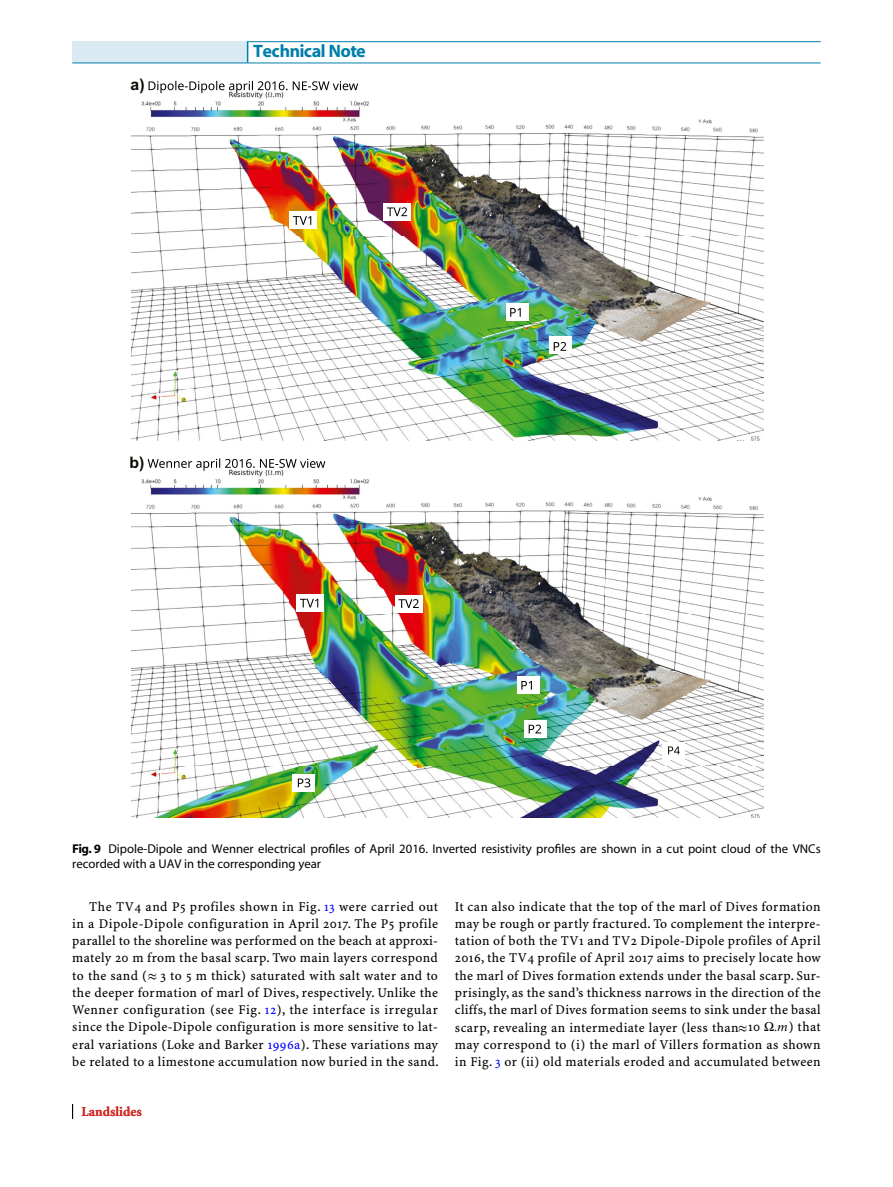
<style>
.page{position:relative;width:893px;height:1187px;background:#fff}
.page>*{position:absolute;margin:0;border:0;box-sizing:border-box;transform-origin:0 0}
.t1{font:700 18px "S Myriad";color:#007faa}
.t2{font:15.75px "Arial Bold MT2";color:#0b0904}
.t3{font:13.5px/17.2px "S Minion Plus";letter-spacing:.025em;color:#000;text-align:justify}
.t4{font:13.5px "S Minion Plus Bold 3";color:#d12d28}
.t5{font:12.75px/15px "S Myriad";color:#000}
.s1{font-weight:700}
.s2{color:#00f}
.s3{font-family:"STIX Math Regular 28"}
.s4{font-family:"STIX Math Regular 29"}
.s5{font-family:"STIX Math Regular 30"}
.s6{font-family:"Minion Pro Regular 21"}
.s7{font-family:"Minion Pro It 19"}
</style>
<div class="page">
<div style="left:72px;top:42px;width:176px;height:21px;background:#daeaf3"></div>
<svg style="left:247px;top:42px;width:1px;height:21px"></svg>
<hr style="left:72px;top:63px;width:176px;height:1px;background:#007faa">
<hr style="left:247px;top:41px;width:574px;height:1px;background:#007faa">
<hr style="left:248px;top:63px;width:573px;height:1px;background:#007faa">
<svg style="left:72px;top:1104px;width:1px;height:14px"></svg>
<img style="left:131px;top:84px;width:632px;height:356px">
<div style="left:290px;top:211px;width:27px;height:18px;background:#fff"></div>
<svg style="left:293px;top:216px;width:18px;height:9px"></svg>
<img style="left:131px;top:461px;width:632px;height:356px">
<svg style="left:149px;top:81px;width:209px;height:12px"></svg>
<svg style="left:148px;top:458px;width:177px;height:12px"></svg>
<div style="left:506px;top:303px;width:22px;height:18px;background:#fff"></div>
<svg style="left:510px;top:308px;width:11px;height:9px"></svg>
<div style="left:549px;top:336px;width:23px;height:18px;background:#fff"></div>
<svg style="left:554px;top:342px;width:12px;height:9px"></svg>
<div style="left:517px;top:676px;width:23px;height:18px;background:#fff"></div>
<svg style="left:521px;top:681px;width:11px;height:8px"></svg>
<div style="left:297px;top:594px;width:27px;height:18px;background:#fff"></div>
<svg style="left:300px;top:598px;width:18px;height:9px"></svg>
<div style="left:395px;top:595px;width:27px;height:18px;background:#fff"></div>
<svg style="left:398px;top:599px;width:21px;height:9px"></svg>
<div style="left:524px;top:719px;width:23px;height:18px;background:#fff"></div>
<svg style="left:529px;top:724px;width:12px;height:9px"></svg>
<div style="left:292px;top:774px;width:23px;height:18px;background:#fff"></div>
<svg style="left:298px;top:778px;width:12px;height:9px"></svg>
<div style="left:662px;top:742px;width:23px;height:18px;background:#fff"></div>
<svg style="left:668px;top:746px;width:12px;height:8px"></svg>
<div style="left:384px;top:203px;width:27px;height:18px;background:#fff"></div>
<svg style="left:387px;top:207px;width:20px;height:9px"></svg>
<p class="t2" style="left:131px;top:73px;width:16px">a)</p>
<h1 class="t1" style="left:254px;top:42px;width:113px">Technical Note</h1>
<p class="t2" style="left:130px;top:451px;width:16px">b)</p>
<p class="t5" style="left:72px;top:841px;width:750px"><span class="s1">Fig. 9</span> Dipole-Dipole and Wenner electrical profiles of April 2016. Inverted resistivity profiles are shown in a cut point cloud of the VNCs recorded with a UAV in the corresponding year</p>
<p class="t3" style="left:72px;top:897px;width:368px;text-indent:17px">The TV4 and P5 profiles shown in Fig. <span class="s2">13</span> were carried out in a Dipole-Dipole configuration in April 2017. The P5 profile parallel to the shoreline was performed on the beach at approxi&shy;mately 20 m from the basal scarp. Two main layers correspond to the sand (<span class="s3">≈</span> 3 to 5 m thick) saturated with salt water and to the deeper formation of marl of Dives, respectively. Unlike the Wenner configuration (see Fig. <span class="s2">12</span>), the interface is irregular since the Dipole-Dipole configuration is more sensitive to lat&shy;eral variations (Loke and Barker <span class="s2">1996a</span>). These variations may be related to a limestone accumulation now buried in the sand.</p>
<p class="t3" style="left:455px;top:897px;width:367px">It can also indicate that the top of the marl of Dives formation may be rough or partly fractured. To complement the interpre&shy;tation of both the TV1 and TV2 Dipole-Dipole profiles of April 2016, the TV4 profile of April 2017 aims to precisely locate how the marl of Dives formation extends under the basal scarp. Sur&shy;prisingly, as the sand’s thickness narrows in the direction of the cliffs, the marl of Dives formation seems to sink under the basal scarp, revealing an intermediate layer (less than<span class="s4">≈</span>10 <span class="s5">Ω</span><span class="s6">.</span><span class="s7">m</span>) that may correspond to (i) the marl of Villers formation as shown in Fig. <span class="s2">3</span> or (ii) old materials eroded and accumulated between</p>
<p class="t4" style="left:81px;top:1103px;width:62px">Landslides</p>
</div>
